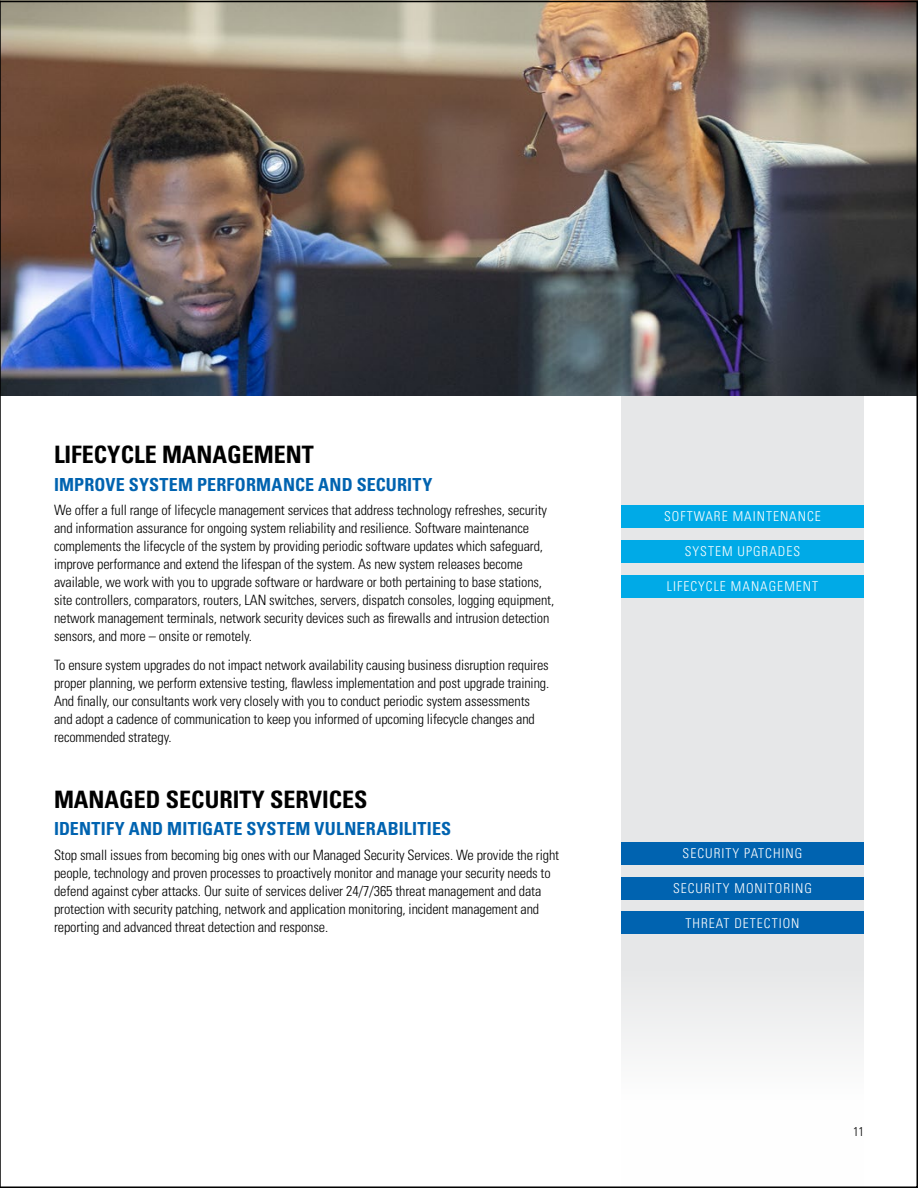
<style>
.page{position:relative;width:918px;height:1188px;background:#fff}
.page>*{position:absolute;margin:0;border:0;box-sizing:border-box;transform-origin:0 0}
.t1{font:700 condensed 24px "Univers LT Std";color:#000}
.t2{font:700 condensed 18px "Univers LT Std";letter-spacing:.01em;color:#0063b0}
.t3{font:300 condensed 14.25px/18px "Univers LT Std";letter-spacing:-.01em;color:#000}
.t4{font:300 condensed 13.5px "Univers LT Std";letter-spacing:.075em;color:#fff}
.t5{font:300 condensed 12.75px "Univers LT Std";color:#000}
</style>
<div class="page">
<img style="left:1px;top:1px;width:917px;height:1187px">
<hr style="left:0;top:1px;width:1px;height:1187px;background:#000">
<h1 class="t1" style="left:54px;top:440px;width:261px">LIFECYCLE MANAGEMENT</h1>
<p class="t2" style="left:54px;top:473px;width:380px">IMPROVE SYSTEM PERFORMANCE AND SECURITY</p>
<p class="t3" style="left:54px;top:501px;width:502px">We offer a full range of lifecycle management services that address technology refreshes, security and information assurance for ongoing system reliability and resilience. Software maintenance complements the lifecycle of the system by providing periodic software updates which safeguard, improve performance and extend the lifespan of the system. As new system releases become available, we work with you to upgrade software or hardware or both pertaining to base stations, site controllers, comparators, routers, LAN switches, servers, dispatch consoles, logging equipment, network management terminals, network security devices such as firewalls and intrusion detection sensors, and more – onsite or remotely.</p>
<p class="t3" style="left:54px;top:656px;width:497px">To ensure system upgrades do not impact network availability causing business disruption requires proper planning, we perform extensive testing, flawless implementation and post upgrade training.<br>And finally, our consultants work very closely with you to conduct periodic system assessments and adopt a cadence of communication to keep you informed of upcoming lifecycle changes and recommended strategy.</p>
<p class="t4" style="left:664px;top:509px;width:158px">SOFTWARE MAINTENANCE</p>
<p class="t4" style="left:685px;top:543px;width:117px">SYSTEM UPGRADES</p>
<p class="t4" style="left:667px;top:578px;width:153px">LIFECYCLE MANAGEMENT</p>
<h1 class="t1" style="left:54px;top:784px;width:315px">MANAGED SECURITY SERVICES</h1>
<p class="t2" style="left:54px;top:818px;width:399px">IDENTIFY AND MITIGATE SYSTEM VULNERABILITIES</p>
<p class="t3" style="left:54px;top:846px;width:507px">Stop small issues from becoming big ones with our Managed Security Services. We provide the right people, technology and proven processes to proactively monitor and manage your security needs to defend against cyber attacks. Our suite of services deliver 24/7/365 threat management and data protection with security patching, network and application monitoring, incident management and reporting and advanced threat detection and response.</p>
<p class="t4" style="left:683px;top:845px;width:121px">SECURITY PATCHING</p>
<p class="t4" style="left:673px;top:880px;width:140px">SECURITY MONITORING</p>
<p class="t4" style="left:686px;top:915px;width:115px">THREAT DETECTION</p>
<p class="t5" style="left:853px;top:1124px;width:12px">11</p>
</div>
